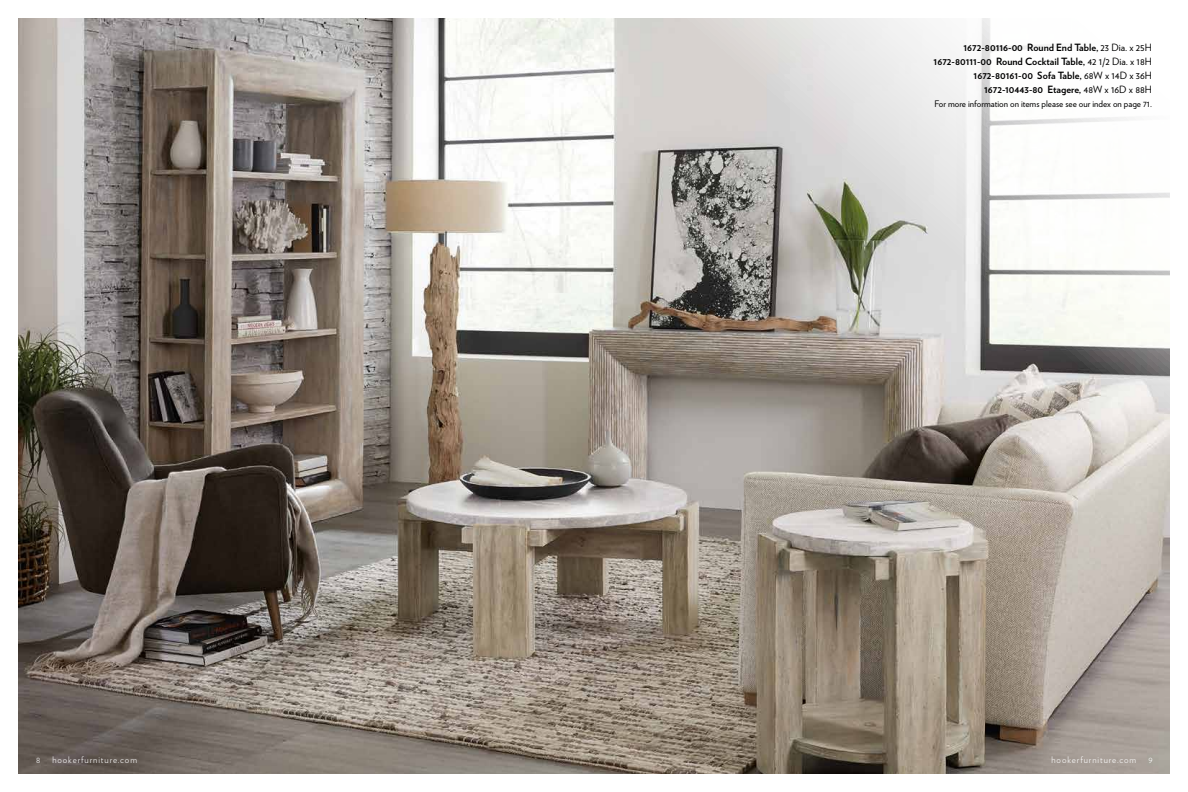
<style>
.page{position:relative;width:1188px;height:792px;background:#fff}
.page>*{position:absolute;margin:0;border:0;box-sizing:border-box;transform-origin:0 0}
.t1{font:700 10px/14px "Verlag";color:#000;text-align:right}
.t2{font:9px "Verlag";color:#000}
.t3{font:300 9px "Verlag";letter-spacing:.1em;color:#fff}
.s1{font-weight:400}
</style>
<div class="page">
<img style="left:18px;top:18px;width:1152px;height:756px">
<p class="t1" style="left:934px;top:40px;width:220px">1672-80116-00 Round End Table, <span class="s1">23 Dia. x 25H </span>1672-80111-00 Round Cocktail Table, <span class="s1">42 1/2 Dia. x 18H </span>1672-80161-00 Sofa Table, <span class="s1">68W x 14D x 36H </span>1672-10443-80 Etagere, <span class="s1">48W x 16D x 88H</span></p>
<p class="t2" style="left:934px;top:97px;width:219px">For more information on items please see our index on page 71.</p>
<p class="t3" style="left:36px;top:753px;width:6px">8</p>
<p class="t3" style="left:52px;top:753px;width:86px">hookerfurniture.com</p>
<p class="t3" style="left:1052px;top:753px;width:86px">hookerfurniture.com</p>
<p class="t3" style="left:1148px;top:753px;width:6px">9</p>
</div>
